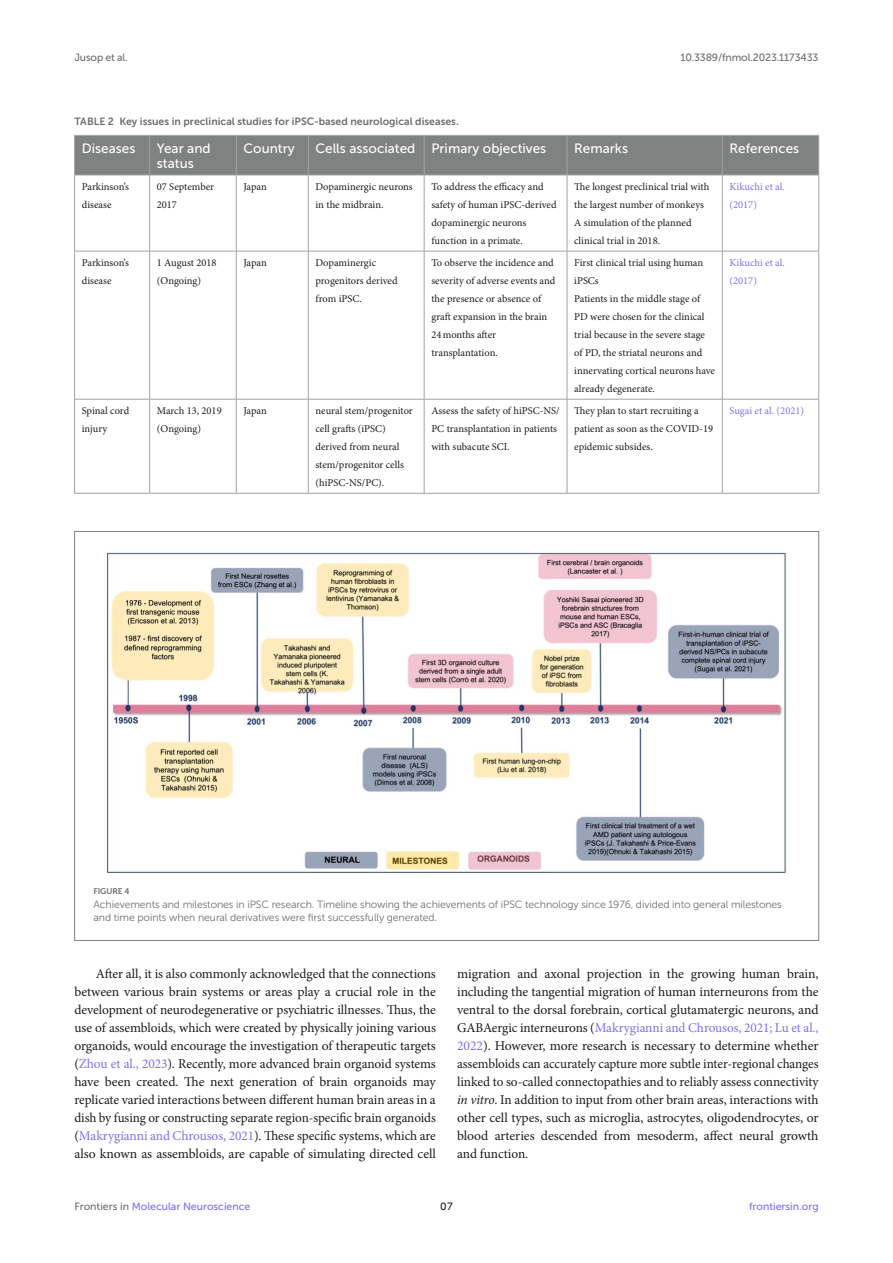
<style>
.page{position:relative;width:893px;height:1263px;background:#fff}
.page>*{position:absolute;margin:0;border:0;box-sizing:border-box;transform-origin:0 0}
.TEXT{font:13.5px/18px "Minion Pro";letter-spacing:-.005em;color:#1b1c1b;text-align:justify}
.TB_CH{font:13.5px/15px "Museo Sans 500";color:#fff}
.TB_TX{font:10.5px/18px "Minion Pro";color:#1b1c1b}
.FIG_LEG{font:10.5px/13.5px "Museo Sans 300";letter-spacing:-.01em;color:#706f70}
.TT{font:10.5px "Museo Sans 700";color:#706f70}
.TB_TX-2{font:10.5px/18px "Minion Pro";color:#856df0}
.t1{font:10.5px "Museo Sans 500";color:#856df0}
.t2{font:10.5px "Museo Sans 500";letter-spacing:-.015em;color:#706f70}
.t3{font:10.5px "Museo Sans 500";color:#1b1c1b}
.FIG_HD{font:8.25px "Museo Sans 700";letter-spacing:-.01em;color:#706f70}
.s1{color:#856df0}
.s2{font-style:italic}
.s3{color:#706f70}
</style>
<div class="page">
<div style="left:75px;top:136px;width:743px;height:39px;background:#808181"></div>
<hr style="left:567px;top:399px;width:155px;height:1px;background:#a2a3a3">
<hr style="left:567px;top:493px;width:155px;height:1px;background:#a2a3a3">
<hr style="left:567px;top:251px;width:1px;height:148px;background:#a2a3a3">
<hr style="left:424px;top:399px;width:143px;height:1px;background:#a2a3a3">
<hr style="left:567px;top:399px;width:1px;height:94px;background:#a2a3a3">
<hr style="left:424px;top:493px;width:143px;height:1px;background:#a2a3a3">
<hr style="left:424px;top:251px;width:1px;height:148px;background:#a2a3a3">
<hr style="left:308px;top:399px;width:116px;height:1px;background:#a2a3a3">
<hr style="left:424px;top:399px;width:1px;height:94px;background:#a2a3a3">
<hr style="left:308px;top:493px;width:116px;height:1px;background:#a2a3a3">
<hr style="left:308px;top:251px;width:1px;height:148px;background:#a2a3a3">
<hr style="left:236px;top:399px;width:72px;height:1px;background:#a2a3a3">
<hr style="left:308px;top:399px;width:1px;height:94px;background:#a2a3a3">
<hr style="left:236px;top:493px;width:72px;height:1px;background:#a2a3a3">
<hr style="left:236px;top:251px;width:1px;height:148px;background:#a2a3a3">
<hr style="left:150px;top:399px;width:86px;height:1px;background:#a2a3a3">
<hr style="left:236px;top:399px;width:1px;height:94px;background:#a2a3a3">
<hr style="left:150px;top:493px;width:86px;height:1px;background:#a2a3a3">
<hr style="left:722px;top:251px;width:1px;height:148px;background:#a2a3a3">
<hr style="left:818px;top:251px;width:1px;height:148px;background:#a2a3a3">
<hr style="left:722px;top:399px;width:97px;height:1px;background:#a2a3a3">
<hr style="left:722px;top:399px;width:1px;height:94px;background:#a2a3a3">
<hr style="left:818px;top:399px;width:1px;height:94px;background:#a2a3a3">
<hr style="left:722px;top:493px;width:97px;height:1px;background:#a2a3a3">
<hr style="left:74px;top:251px;width:1px;height:148px;background:#a2a3a3">
<hr style="left:149px;top:251px;width:1px;height:148px;background:#a2a3a3">
<hr style="left:74px;top:399px;width:76px;height:1px;background:#a2a3a3">
<hr style="left:74px;top:399px;width:1px;height:94px;background:#a2a3a3">
<hr style="left:149px;top:399px;width:1px;height:94px;background:#a2a3a3">
<hr style="left:74px;top:493px;width:76px;height:1px;background:#a2a3a3">
<hr style="left:150px;top:135px;width:86px;height:1px;background:#a2a3a3">
<hr style="left:150px;top:175px;width:86px;height:1px;background:#a2a3a3">
<hr style="left:236px;top:135px;width:72px;height:1px;background:#a2a3a3">
<hr style="left:236px;top:136px;width:1px;height:39px;background:#a2a3a3">
<hr style="left:236px;top:175px;width:72px;height:1px;background:#a2a3a3">
<hr style="left:308px;top:135px;width:116px;height:1px;background:#a2a3a3">
<hr style="left:308px;top:136px;width:1px;height:39px;background:#a2a3a3">
<hr style="left:308px;top:175px;width:116px;height:1px;background:#a2a3a3">
<hr style="left:424px;top:135px;width:143px;height:1px;background:#a2a3a3">
<hr style="left:424px;top:136px;width:1px;height:39px;background:#a2a3a3">
<hr style="left:424px;top:175px;width:143px;height:1px;background:#a2a3a3">
<hr style="left:567px;top:135px;width:155px;height:1px;background:#a2a3a3">
<hr style="left:567px;top:136px;width:1px;height:39px;background:#a2a3a3">
<hr style="left:567px;top:175px;width:155px;height:1px;background:#a2a3a3">
<hr style="left:722px;top:135px;width:97px;height:1px;background:#a2a3a3">
<hr style="left:722px;top:136px;width:1px;height:39px;background:#a2a3a3">
<hr style="left:818px;top:136px;width:1px;height:39px;background:#a2a3a3">
<hr style="left:722px;top:175px;width:97px;height:1px;background:#a2a3a3">
<hr style="left:74px;top:135px;width:76px;height:1px;background:#a2a3a3">
<hr style="left:74px;top:136px;width:1px;height:39px;background:#a2a3a3">
<hr style="left:149px;top:136px;width:1px;height:39px;background:#a2a3a3">
<hr style="left:74px;top:175px;width:76px;height:1px;background:#a2a3a3">
<hr style="left:150px;top:251px;width:86px;height:1px;background:#a2a3a3">
<hr style="left:236px;top:175px;width:1px;height:76px;background:#a2a3a3">
<hr style="left:236px;top:251px;width:72px;height:1px;background:#a2a3a3">
<hr style="left:308px;top:175px;width:1px;height:76px;background:#a2a3a3">
<hr style="left:308px;top:251px;width:116px;height:1px;background:#a2a3a3">
<hr style="left:424px;top:175px;width:1px;height:76px;background:#a2a3a3">
<hr style="left:424px;top:251px;width:143px;height:1px;background:#a2a3a3">
<hr style="left:567px;top:175px;width:1px;height:76px;background:#a2a3a3">
<hr style="left:567px;top:251px;width:155px;height:1px;background:#a2a3a3">
<hr style="left:722px;top:175px;width:1px;height:76px;background:#a2a3a3">
<hr style="left:818px;top:175px;width:1px;height:76px;background:#a2a3a3">
<hr style="left:722px;top:251px;width:97px;height:1px;background:#a2a3a3">
<hr style="left:74px;top:175px;width:1px;height:76px;background:#a2a3a3">
<hr style="left:149px;top:175px;width:1px;height:76px;background:#a2a3a3">
<hr style="left:74px;top:251px;width:76px;height:1px;background:#a2a3a3">
<img style="left:107px;top:552px;width:679px;height:321px">
<p class="t2" style="left:74px;top:51px;width:55px">Jusop et al.</p>
<p class="t2" style="left:680px;top:51px;width:140px">10.3389/fnmol.2023.1173433</p>
<p class="TT" style="left:74px;top:115px;width:386px">TABLE 2 Key issues in preclinical studies for iPSC-based neurological diseases.</p>
<p class="TB_CH" style="left:82px;top:141px;width:55px">Diseases</p>
<p class="TB_CH" style="left:157px;top:141px;width:55px">Year and status</p>
<p class="TB_CH" style="left:243px;top:141px;width:53px">Country</p>
<p class="TB_CH" style="left:315px;top:141px;width:101px">Cells associated</p>
<p class="TB_CH" style="left:431px;top:141px;width:116px">Primary objectives</p>
<p class="TB_CH" style="left:574px;top:141px;width:55px">Remarks</p>
<p class="TB_CH" style="left:729px;top:141px;width:71px">References</p>
<p class="TB_TX" style="left:82px;top:178px;width:49px">Parkinson’s disease</p>
<p class="TB_TX" style="left:157px;top:178px;width:59px">07 September<br>2017</p>
<p class="TB_TX" style="left:243px;top:178px;width:25px">Japan</p>
<p class="TB_TX" style="left:315px;top:178px;width:99px">Dopaminergic neurons in the midbrain.</p>
<p class="TB_TX" style="left:431px;top:178px;width:127px">To address the efficacy and safety of human iPSC-derived dopaminergic neurons function in a primate.</p>
<p class="TB_TX" style="left:574px;top:178px;width:137px">The longest preclinical trial with the largest number of monkeys</p>
<p class="TB_TX-2" style="left:729px;top:178px;width:57px">Kikuchi et al. (2017)</p>
<p class="TB_TX" style="left:574px;top:214px;width:119px">A simulation of the planned clinical trial in 2018.</p>
<p class="TB_TX" style="left:82px;top:254px;width:49px">Parkinson’s disease</p>
<p class="TB_TX" style="left:157px;top:254px;width:61px">1 August 2018</p>
<p class="TB_TX" style="left:157px;top:272px;width:46px">(Ongoing)</p>
<p class="TB_TX" style="left:82px;top:402px;width:49px">Spinal cord injury</p>
<p class="TB_TX" style="left:157px;top:402px;width:66px">March 13, 2019</p>
<p class="TB_TX" style="left:157px;top:420px;width:46px">(Ongoing)</p>
<p class="TB_TX" style="left:243px;top:254px;width:25px">Japan</p>
<p class="TB_TX" style="left:315px;top:254px;width:84px">Dopaminergic progenitors derived from iPSC.</p>
<p class="TB_TX" style="left:431px;top:254px;width:125px">To observe the incidence and severity of adverse events and the presence or absence of graft expansion in the brain<br>24months after transplantation.</p>
<p class="TB_TX" style="left:574px;top:254px;width:130px">First clinical trial using human iPSCs</p>
<p class="TB_TX" style="left:574px;top:290px;width:142px">Patients in the middle stage of<br>PD were chosen for the clinical trial because in the severe stage of PD, the striatal neurons and innervating cortical neurons have already degenerate.</p>
<p class="TB_TX-2" style="left:729px;top:254px;width:57px">Kikuchi et al. (2017)</p>
<p class="TB_TX" style="left:243px;top:402px;width:25px">Japan</p>
<p class="TB_TX" style="left:315px;top:402px;width:99px">neural stem/progenitor cell grafts (iPSC) derived from neural stem/progenitor cells (hiPSC-NS/PC).</p>
<p class="TB_TX" style="left:431px;top:402px;width:130px">Assess the safety of hiPSC-NS/<br>PC transplantation in patients with subacute SCI.</p>
<p class="TB_TX" style="left:574px;top:402px;width:140px">They plan to start recruiting a patient as soon as the COVID-19 epidemic subsides.</p>
<p class="TB_TX-2" style="left:729px;top:402px;width:76px">Sugai et al. (2021)</p>
<p class="FIG_HD" style="left:94px;top:887px;width:37px">FIGURE 4</p>
<p class="FIG_LEG" style="left:94px;top:898px;width:690px">Achievements and milestones in iPSC research. Timeline showing the achievements of iPSC technology since 1976, divided into general milestones and time points when neural derivatives were first successfully generated.</p>
<p class="TEXT" style="left:74px;top:965px;width:363px;text-indent:21px">After all, it is also commonly acknowledged that the connections between various brain systems or areas play a crucial role in the development of neurodegenerative or psychiatric illnesses. Thus, the use of assembloids, which were created by physically joining various organoids, would encourage the investigation of therapeutic targets (<span class="s1">Zhou et al., 2023</span>). Recently, more advanced brain organoid systems have been created. The next generation of brain organoids may replicate varied interactions between different human brain areas in a dish by fusing or constructing separate region-specific brain organoids (<span class="s1">Makrygianni and Chrousos, 2021</span>). These specific systems, which are also known as assembloids, are capable of simulating directed cell</p>
<p class="TEXT" style="left:457px;top:965px;width:363px">migration and axonal projection in the growing human brain, including the tangential migration of human interneurons from the ventral to the dorsal forebrain, cortical glutamatergic neurons, and GABAergic interneurons (<span class="s1">Makrygianni and Chrousos, 2021; Lu et al., 2022</span>). However, more research is necessary to determine whether assembloids can accurately capture more subtle inter-regional changes linked to so-called connectopathies and to reliably assess connectivity <span class="s2">in vitro</span>. In addition to input from other brain areas, interactions with other cell types, such as microglia, astrocytes, oligodendrocytes, or blood arteries descended from mesoderm, affect neural growth and function.</p>
<p class="t1" style="left:74px;top:1200px;width:177px"><span class="s3">Frontiers in</span> Molecular Neuroscience</p>
<p class="t3" style="left:440px;top:1200px;width:14px">07</p>
<p class="t1" style="left:749px;top:1200px;width:71px">frontiersin.org</p>
</div>
